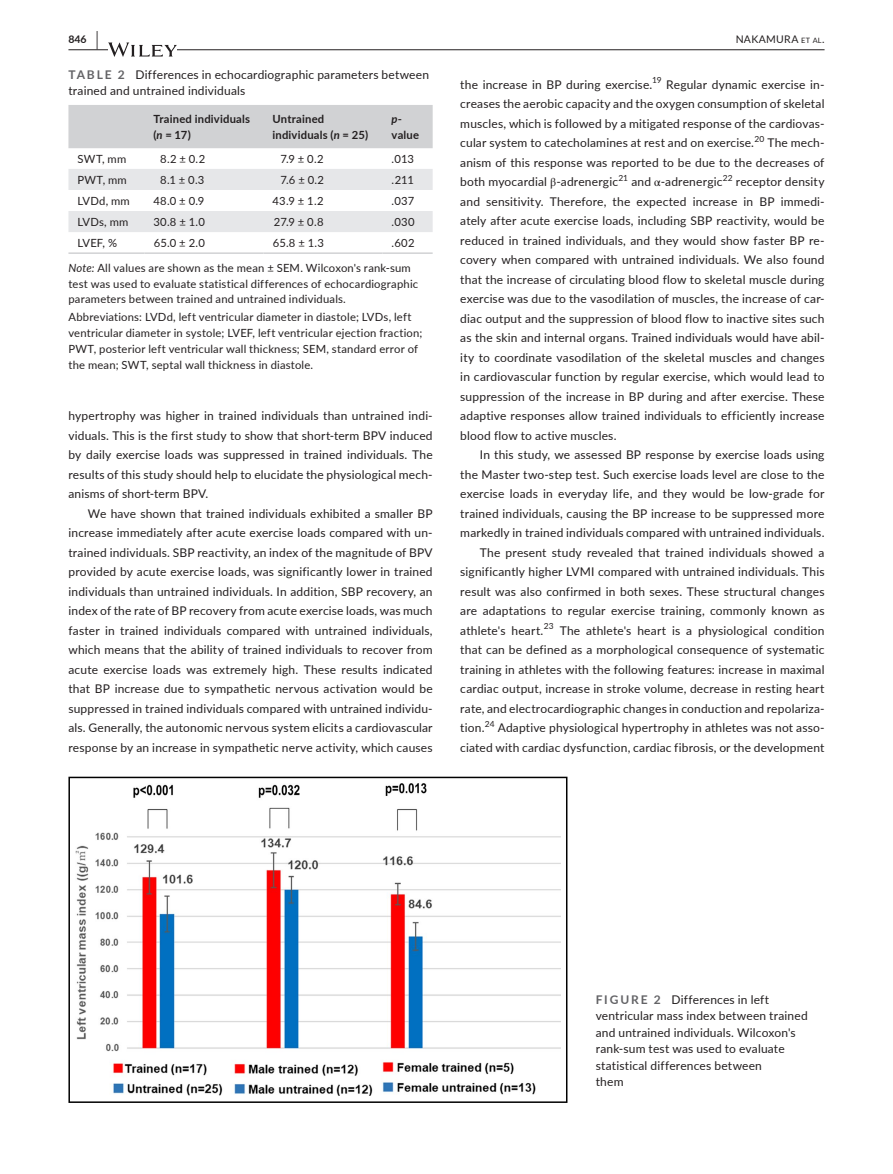
<style>
.page{position:relative;width:893px;height:1174px;background:#fff}
.page>*{position:absolute;margin:0;border:0;box-sizing:border-box;transform-origin:0 0}
.t1{font:12px/19.5px "Lato";letter-spacing:.015em;color:#231f20;text-align:justify}
.t2{font:11.25px/15.8px "Lato";letter-spacing:.015em;color:#231f20}
.t3{font:700 11.25px/15.8px "Lato";letter-spacing:.02em;color:#231f20}
.t4{font:10.5px "Lato";letter-spacing:.025em;color:#231f20}
.t5{font:700 10.5px "Lato";color:#231f20}
.t6{font:8.4px "Lato";letter-spacing:.01em;color:#231f20}
.s1{font-size:19.5px}
.s2{font-size:7.35px}
.s3{font-weight:700;color:#636366}
.s4{font-style:italic}
.s5{font-family:"STIX"}
</style>
<div class="page">
<hr style="left:68px;top:49px;width:756px;height:1px;background:#231f20">
<svg style="left:108px;top:42px;width:69px;height:15px"></svg>
<div style="left:68px;top:105px;width:365px;height:43px;background:#d1d2d4"></div>
<svg style="left:68px;top:169px;width:365px;height:63px"></svg>
<hr style="left:68px;top:252px;width:76px;height:2px;background:#d1d2d4">
<hr style="left:144px;top:252px;width:119px;height:2px;background:#d1d2d4">
<hr style="left:263px;top:252px;width:120px;height:2px;background:#d1d2d4">
<hr style="left:383px;top:252px;width:50px;height:2px;background:#d1d2d4">
<img style="left:76px;top:784px;width:484px;height:311px">
<div style="left:68px;top:776px;width:499px;height:327px;border:2px solid #000"></div>
<p class="t5" style="left:68px;top:31px;width:31px">846 <span class="s1">|</span></p>
<p class="t4" style="left:736px;top:31px;width:90px">NAKAMURA <span class="s2">et al</span>.</p>
<p class="t1" style="left:68px;top:66px;width:362px;line-height:16.5px"><span class="s3">TABLE 2</span> Differences in echocardiographic parameters between trained and untrained individuals</p>
<p class="t3" style="left:153px;top:111px;width:98px">Trained individuals (<span class="s4">n</span> = 17)</p>
<p class="t3" style="left:272px;top:111px;width:97px">Untrained individuals (<span class="s4">n</span> = 25)</p>
<p class="t3" style="left:392px;top:111px;width:29px"><span class="s4">p&shy;</span>value</p>
<p class="t2" style="left:77px;top:150px;width:50px">SWT, mm</p>
<p class="t2" style="left:160px;top:150px;width:47px">8.2 ± 0.2</p>
<p class="t2" style="left:280px;top:150px;width:45px">7.9 ± 0.2</p>
<p class="t2" style="left:392px;top:150px;width:24px">.013</p>
<p class="t2" style="left:77px;top:171px;width:51px">PWT, mm</p>
<p class="t2" style="left:160px;top:171px;width:46px">8.1 ± 0.3</p>
<p class="t2" style="left:280px;top:171px;width:45px">7.6 ± 0.2</p>
<p class="t2" style="left:392px;top:171px;width:24px">.211</p>
<p class="t2" style="left:77px;top:193px;width:54px">LVDd, mm</p>
<p class="t2" style="left:153px;top:193px;width:53px">48.0 ± 0.9</p>
<p class="t2" style="left:272px;top:193px;width:53px">43.9 ± 1.2</p>
<p class="t2" style="left:392px;top:193px;width:24px">.037</p>
<p class="t2" style="left:77px;top:214px;width:52px">LVDs, mm</p>
<p class="t2" style="left:153px;top:214px;width:53px">30.8 ± 1.0</p>
<p class="t2" style="left:274px;top:214px;width:51px">27.9 ± 0.8</p>
<p class="t2" style="left:392px;top:214px;width:25px">.030</p>
<p class="t2" style="left:77px;top:235px;width:41px">LVEF, %</p>
<p class="t2" style="left:154px;top:235px;width:53px">65.0 ± 2.0</p>
<p class="t2" style="left:273px;top:235px;width:53px">65.8 ± 1.3</p>
<p class="t2" style="left:392px;top:235px;width:24px">.602</p>
<p class="t2" style="left:68px;top:259px;width:351px"><span class="s4">Note:</span> All values are shown as the mean ± SEM. Wilcoxon's rank-sum test was used to evaluate statistical differences of echocardiographic parameters between trained and untrained individuals.</p>
<p class="t2" style="left:68px;top:309px;width:356px">Abbreviations: LVDd, left ventricular diameter in diastole; LVDs, left ventricular diameter in systole; LVEF, left ventricular ejection fraction; PWT, posterior left ventricular wall thickness; SEM, standard error of the mean; SWT, septal wall thickness in diastole.</p>
<p class="t1" style="left:68px;top:405px;width:366px">hypertrophy was higher in trained individuals than untrained indi&shy;viduals. This is the first study to show that short-term BPV induced by daily exercise loads was suppressed in trained individuals. The results of this study should help to elucidate the physiological mech&shy;anisms of short-term BPV.</p>
<p class="t1" style="left:68px;top:503px;width:366px;text-indent:20px">We have shown that trained individuals exhibited a smaller BP increase immediately after acute exercise loads compared with un&shy;trained individuals. SBP reactivity, an index of the magnitude of BPV provided by acute exercise loads, was significantly lower in trained individuals than untrained individuals. In addition, SBP recovery, an index of the rate of BP recovery from acute exercise loads, was much faster in trained individuals compared with untrained individuals, which means that the ability of trained individuals to recover from acute exercise loads was extremely high. These results indicated that BP increase due to sympathetic nervous activation would be suppressed in trained individuals compared with untrained individu&shy;als. Generally, the autonomic nervous system elicits a cardiovascular response by an increase in sympathetic nerve activity, which causes</p>
<p class="t1" style="left:460px;top:74px;width:366px">the increase in BP during exercise.<sup>19</sup> Regular dynamic exercise in&shy;creases the aerobic capacity and the oxygen consumption of skeletal muscles, which is followed by a mitigated response of the cardiovas&shy;cular system to catecholamines at rest and on exercise.</p>
<p class="t6" style="left:754px;top:133px;width:11px">20</p>
<p class="t1" style="left:460px;top:132px;width:366px;text-indent:307px">The mech&shy;anism of this response was reported to be due to the decreases of both myocardial <span class="s5">β</span>-adrenergic</p>
<p class="t6" style="left:618px;top:172px;width:11px">21</p>
<p class="t1" style="left:631px;top:171px;width:93px">and <span class="s5">α</span>-adrenergic</p>
<p class="t6" style="left:723px;top:172px;width:11px">22</p>
<p class="t1" style="left:460px;top:171px;width:366px;text-indent:276px">receptor density and sensitivity. Therefore, the expected increase in BP immedi&shy;ately after acute exercise loads, including SBP reactivity, would be reduced in trained individuals, and they would show faster BP re&shy;covery when compared with untrained individuals. We also found that the increase of circulating blood flow to skeletal muscle during exercise was due to the vasodilation of muscles, the increase of car&shy;diac output and the suppression of blood flow to inactive sites such as the skin and internal organs. Trained individuals would have abil&shy;ity to coordinate vasodilation of the skeletal muscles and changes in cardiovascular function by regular exercise, which would lead to suppression of the increase in BP during and after exercise. These adaptive responses allow trained individuals to efficiently increase blood flow to active muscles.</p>
<p class="t1" style="left:480px;top:444px;width:346px">In this study, we assessed BP response by exercise loads using</p>
<p class="t1" style="left:460px;top:464px;width:366px">the Master two-step test. Such exercise loads level are close to the</p>
<p class="t1" style="left:460px;top:483px;width:366px">exercise loads in everyday life, and they would be low-grade for</p>
<p class="t1" style="left:460px;top:503px;width:366px">trained individuals, causing the BP increase to be suppressed more</p>
<p class="t1" style="left:460px;top:522px;width:366px">markedly in trained individuals compared with untrained individuals.</p>
<p class="t1" style="left:480px;top:542px;width:346px">The present study revealed that trained individuals showed a</p>
<p class="t1" style="left:460px;top:561px;width:366px">significantly higher LVMI compared with untrained individuals. This</p>
<p class="t1" style="left:460px;top:581px;width:366px">result was also confirmed in both sexes. These structural changes</p>
<p class="t1" style="left:460px;top:600px;width:366px">are adaptations to regular exercise training, commonly known as</p>
<p class="t1" style="left:460px;top:620px;width:85px">athlete's heart.</p>
<p class="t6" style="left:544px;top:620px;width:11px">23</p>
<p class="t1" style="left:460px;top:620px;width:366px;text-indent:99px">The athlete's heart is a physiological condition that can be defined as a morphological consequence of systematic training in athletes with the following features: increase in maximal cardiac output, increase in stroke volume, decrease in resting heart rate, and electrocardiographic changes in conduction and repolariza&shy;tion.</p>
<p class="t6" style="left:485px;top:718px;width:11px">24</p>
<p class="t1" style="left:460px;top:717px;width:366px;text-align:right">Adaptive physiological hypertrophy in athletes was not asso-<br>ciated with cardiac dysfunction, cardiac fibrosis, or the development</p>
<p class="t1" style="left:596px;top:990px;width:214px;line-height:16.5px;text-align:left"><span class="s3">FIGURE 2</span> Differences in left ventricular mass index between trained and untrained individuals. Wilcoxon's rank-sum test was used to evaluate statistical differences between<br>them</p>
</div>
